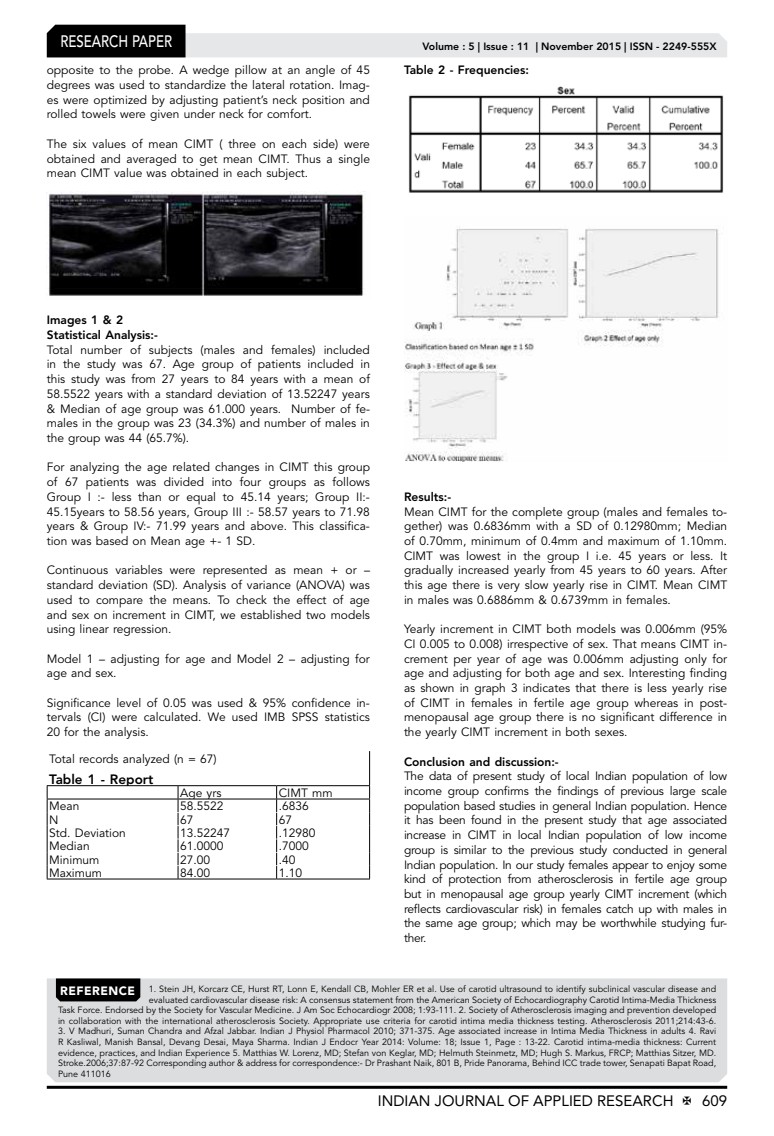
<style>
.page{position:relative;width:774px;height:1136px;background:#fff}
.page>*{position:absolute;margin:0;border:0;box-sizing:border-box;transform-origin:0 0}
.t1{font:500 16.5px "Avenir LT Std";color:#fff;scale:.8 1}
.t2{font:15px "Avenir LT Std";color:#000}
.t3{font:800 13.5px "Avenir LT Std";color:#000}
.t4{font:12px/14.7px "Avenir LT Std";color:#000;text-align:justify}
.t5{font:800 12px/14.7px "Avenir LT Std";color:#000}
.t6{font:800 10.5px "Avenir LT Std";color:#000}
.t7{font:9px/10.5px "Avenir LT Std";color:#000;text-align:right}
.s1{font-weight:900;font-size:12px;color:#fff}
</style>
<div class="page">
<hr style="left:47px;top:1085px;width:680px;height:3px;background:#000">
<svg style="left:47px;top:25px;width:680px;height:32px"></svg>
<div style="left:47px;top:978px;width:680px;height:104px;background:#dcddde"></div>
<div style="left:56px;top:978px;width:84px;height:23px;background:#000"></div>
<img style="left:48px;top:192px;width:316px;height:104px">
<svg style="left:48px;top:786px;width:321px;height:92px"></svg>
<hr style="left:47px;top:785px;width:131px;height:1px;background:#000">
<hr style="left:178px;top:785px;width:99px;height:1px;background:#000">
<hr style="left:277px;top:785px;width:93px;height:1px;background:#000">
<hr style="left:47px;top:798px;width:131px;height:1px;background:#000">
<hr style="left:178px;top:798px;width:99px;height:1px;background:#000">
<hr style="left:277px;top:798px;width:93px;height:1px;background:#000">
<svg style="left:47px;top:786px;width:1px;height:92px"></svg>
<svg style="left:178px;top:786px;width:1px;height:92px"></svg>
<svg style="left:276px;top:786px;width:1px;height:92px"></svg>
<svg style="left:369px;top:786px;width:1px;height:92px"></svg>
<hr style="left:47px;top:878px;width:131px;height:1px;background:#000">
<hr style="left:178px;top:878px;width:99px;height:1px;background:#000">
<hr style="left:277px;top:878px;width:93px;height:1px;background:#000">
<hr style="left:369px;top:751px;width:1px;height:34px;background:#000">
<img style="left:408px;top:86px;width:316px;height:107px">
<img style="left:404px;top:226px;width:315px;height:235px">
<h1 class="t1" style="left:60px;top:32px;width:139px">RESEARCH PAPER</h1>
<p class="t4" style="left:47px;top:63px;width:325px">opposite to the probe. A wedge pillow at an angle of 45 degrees was used to standardize the lateral rotation. Imag&shy;es were optimized by adjusting patient’s neck position and rolled towels were given under neck for comfort.</p>
<p class="t4" style="left:47px;top:137px;width:325px">The six values of mean CIMT ( three on each side) were obtained and averaged to get mean CIMT. Thus a single mean CIMT value was obtained in each subject.</p>
<p class="t6" style="left:422px;top:41px;width:296px">Volume : 5 | Issue : 11 | November 2015 | ISSN - 2249-555X</p>
<p class="t5" style="left:404px;top:63px;width:127px">Table 2 - Frequencies:</p>
<p class="t5" style="left:47px;top:313px;width:113px">Images 1 &amp; 2<br>Statistical Analysis:-</p>
<p class="t4" style="left:47px;top:342px;width:325px">Total number of subjects (males and females) included in the study was 67. Age group of patients included in this study was from 27 years to 84 years with a mean of 58.5522 years with a standard deviation of 13.52247 years &amp; Median of age group was 61.000 years. Number of fe&shy;males in the group was 23 (34.3%) and number of males in the group was 44 (65.7%).</p>
<p class="t4" style="left:47px;top:460px;width:325px">For analyzing the age related changes in CIMT this group of 67 patients was divided into four groups as follows Group I :- less than or equal to 45.14 years; Group II:- 45.15years to 58.56 years, Group III :- 58.57 years to 71.98 years &amp; Group IV:- 71.99 years and above. This classifica&shy;tion was based on Mean age +- 1 SD.</p>
<p class="t4" style="left:47px;top:563px;width:325px">Continuous variables were represented as mean + or – standard deviation (SD). Analysis of variance (ANOVA) was used to compare the means. To check the effect of age and sex on increment in CIMT, we established two models using linear regression.</p>
<p class="t4" style="left:47px;top:651px;width:325px">Model 1 – adjusting for age and Model 2 – adjusting for age and sex.</p>
<p class="t4" style="left:47px;top:695px;width:325px">Significance level of 0.05 was used &amp; 95% confidence in&shy;tervals (CI) were calculated. We used IMB SPSS statistics 20 for the analysis.</p>
<p class="t4" style="left:49px;top:751px;width:169px">Total records analyzed (n = 67)</p>
<p class="t3" style="left:49px;top:770px;width:106px">Table 1 - Report</p>
<p class="t4" style="left:180px;top:785px;width:43px">Age yrs</p>
<p class="t4" style="left:279px;top:785px;width:55px">CIMT mm</p>
<p class="t4" style="left:49px;top:799px;width:32px">Mean</p>
<p class="t4" style="left:180px;top:799px;width:45px">58.5522</p>
<p class="t4" style="left:279px;top:799px;width:32px">.6836</p>
<p class="t4" style="left:49px;top:812px;width:11px">N</p>
<p class="t4" style="left:180px;top:812px;width:15px">67</p>
<p class="t4" style="left:279px;top:812px;width:15px">67</p>
<p class="t4" style="left:49px;top:825px;width:78px">Std. Deviation</p>
<p class="t4" style="left:180px;top:825px;width:52px">13.52247</p>
<p class="t4" style="left:279px;top:825px;width:38px">.12980</p>
<p class="t4" style="left:49px;top:839px;width:42px">Median</p>
<p class="t4" style="left:180px;top:839px;width:45px">61.0000</p>
<p class="t4" style="left:279px;top:839px;width:32px">.7000</p>
<p class="t4" style="left:49px;top:852px;width:52px">Minimum</p>
<p class="t4" style="left:180px;top:852px;width:32px">27.00</p>
<p class="t4" style="left:279px;top:852px;width:18px">.40</p>
<p class="t4" style="left:49px;top:865px;width:54px">Maximum</p>
<p class="t4" style="left:180px;top:865px;width:32px">84.00</p>
<p class="t4" style="left:279px;top:865px;width:25px">1.10</p>
<p class="t5" style="left:404px;top:489px;width:49px">Results:-</p>
<p class="t4" style="left:404px;top:504px;width:325px">Mean CIMT for the complete group (males and females to&shy;gether) was 0.6836mm with a SD of 0.12980mm; Median of 0.70mm, minimum of 0.4mm and maximum of 1.10mm.<br>CIMT was lowest in the group I i.e. 45 years or less. It gradually increased yearly from 45 years to 60 years. After this age there is very slow yearly rise in CIMT. Mean CIMT in males was 0.6886mm &amp; 0.6739mm in females.</p>
<p class="t4" style="left:404px;top:622px;width:325px">Yearly increment in CIMT both models was 0.006mm (95% CI 0.005 to 0.008) irrespective of sex. That means CIMT in&shy;crement per year of age was 0.006mm adjusting only for age and adjusting for both age and sex. Interesting finding as shown in graph 3 indicates that there is less yearly rise of CIMT in females in fertile age group whereas in post&shy;menopausal age group there is no significant difference in the yearly CIMT increment in both sexes.</p>
<p class="t5" style="left:404px;top:754px;width:156px">Conclusion and discussion:-</p>
<p class="t4" style="left:404px;top:769px;width:325px">The data of present study of local Indian population of low income group confirms the findings of previous large scale population based studies in general Indian population. Hence it has been found in the present study that age associated increase in CIMT in local Indian population of low income group is similar to the previous study conducted in general Indian population. In our study females appear to enjoy some kind of protection from atherosclerosis in fertile age group but in menopausal age group yearly CIMT increment (which reflects cardiovascular risk) in females catch up with males in the same age group; which may be worthwhile studying fur&shy;ther.</p>
<p class="t7" style="left:58px;top:984px;width:660px"><span class="s1">REFERENCE</span> 1. Stein JH, Korcarz CE, Hurst RT, Lonn E, Kendall CB, Mohler ER et al. Use of carotid ultrasound to identify subclinical vascular disease and evaluated cardiovascular disease risk: A consensus statement from the American Society of Echocardiography Carotid Intima-Media Thickness<br>Task Force. Endorsed by the Society for Vascular Medicine. J Am Soc Echocardiogr 2008; 1:93-111. 2. Society of Atherosclerosis imaging and prevention developed in collaboration with the international atherosclerosis Society. Appropriate use criteria for carotid intima media thickness testing. Atherosclerosis 2011;214:43-6.</p>
<p class="t7" style="left:58px;top:1026px;width:660px;text-align:justify">3. V Madhuri, Suman Chandra and Afzal Jabbar. Indian J Physiol Pharmacol 2010; 371-375. Age associated increase in Intima Media Thickness in adults 4. Ravi R Kasliwal, Manish Bansal, Devang Desai, Maya Sharma. Indian J Endocr Year 2014: Volume: 18; Issue 1, Page : 13-22. Carotid intima-media thickness: Current evidence, practices, and Indian Experience 5. Matthias W. Lorenz, MD; Stefan von Keglar, MD; Helmuth Steinmetz, MD; Hugh S. Markus, FRCP; Matthias Sitzer, MD.<br>Stroke.2006;37:87-92 Corresponding author &amp; address for correspondence:- Dr Prashant Naik, 801 B, Pride Panorama, Behind ICC trade tower, Senapati Bapat Road, Pune 411016</p>
<p class="t2" style="left:378px;top:1091px;width:297px">INDIAN JOURNAL OF APPLIED RESEARCH</p>
<p class="t2" style="left:702px;top:1091px;width:27px">609</p>
</div>
